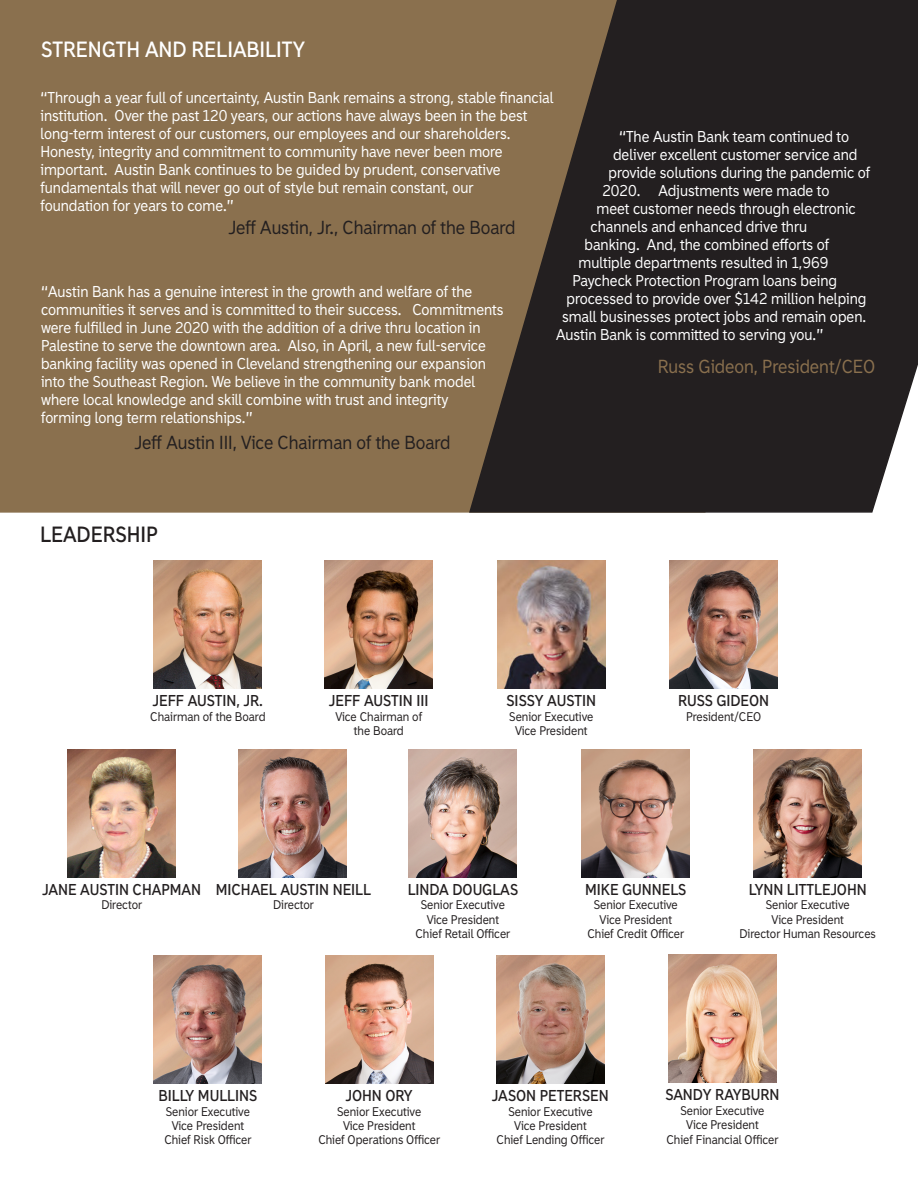
<style>
.page{position:relative;width:918px;height:1188px;background:#fff}
.page>*{position:absolute;margin:0;border:0;box-sizing:border-box;transform-origin:0 0}
.t1{font:700 21px "Madras";color:#fff}
.t2{font:700 21px "Madras";color:#231f20}
.t3{font:18px "Madras";color:#231f20}
.t4{font:18px "Madras";color:#8a704e}
.t5{font:15px/18px "Madras";color:#fff}
.t6{font:700 15px "Madras";color:#231f20}
.t7{font:12px "Madras";color:#231f20}
</style>
<div class="page">
<div style="left:0;top:0;width:468px;height:513px;background:#8a704e"></div>
<svg style="left:468px;top:0;width:450px;height:513px;background:#372f2a"></svg>
<img style="left:154px;top:560px;width:108px;height:129px">
<img style="left:325px;top:560px;width:108px;height:129px">
<img style="left:497px;top:560px;width:108px;height:129px">
<img style="left:670px;top:560px;width:108px;height:129px">
<img style="left:68px;top:749px;width:108px;height:128px">
<img style="left:238px;top:749px;width:108px;height:128px">
<img style="left:754px;top:749px;width:108px;height:128px">
<img style="left:582px;top:749px;width:108px;height:128px">
<img style="left:325px;top:955px;width:108px;height:129px">
<img style="left:497px;top:955px;width:108px;height:129px">
<img style="left:409px;top:749px;width:108px;height:128px">
<img style="left:154px;top:955px;width:108px;height:129px">
<img style="left:668px;top:955px;width:108px;height:128px">
<p class="t1" style="left:41px;top:37px;width:266px">STRENGTH AND RELIABILITY</p>
<p class="t5" style="left:40px;top:88px;width:515px">“Through a year full of uncertainty, Austin Bank remains a strong, stable financial institution. Over the past 120 years, our actions have always been in the best</p>
<p class="t5" style="left:40px;top:124px;width:472px">long-term interest of our customers, our employees and our shareholders.</p>
<p class="t5" style="left:40px;top:142px;width:464px">Honesty, integrity and commitment to community have never been more</p>
<p class="t5" style="left:40px;top:160px;width:462px">important. Austin Bank continues to be guided by prudent, conservative</p>
<p class="t5" style="left:40px;top:178px;width:435px">fundamentals that will never go out of style but remain constant, our</p>
<p class="t5" style="left:40px;top:196px;width:195px">foundation for years to come.”</p>
<p class="t3" style="left:229px;top:216px;width:288px">Jeff Austin, Jr., Chairman of the Board</p>
<p class="t5" style="left:619px;top:128px;width:232px">“The Austin Bank team continued to</p>
<p class="t5" style="left:613px;top:146px;width:246px">deliver excellent customer service and</p>
<p class="t5" style="left:609px;top:164px;width:263px">provide solutions during the pandemic of</p>
<p class="t5" style="left:603px;top:182px;width:229px">2020. Adjustments were made to</p>
<p class="t5" style="left:591px;top:200px;width:267px;text-indent:6px">meet customer needs through electronic channels and enhanced drive thru</p>
<p class="t5" style="left:585px;top:236px;width:246px">banking. And, the combined efforts of</p>
<p class="t5" style="left:579px;top:254px;width:251px">multiple departments resulted in 1,969</p>
<p class="t5" style="left:573px;top:272px;width:266px">Paycheck Protection Program loans being</p>
<p class="t5" style="left:567px;top:290px;width:301px">processed to provide over $142 million helping</p>
<p class="t5" style="left:562px;top:308px;width:306px">small businesses protect jobs and remain open.</p>
<p class="t5" style="left:556px;top:326px;width:269px">Austin Bank is committed to serving you.”</p>
<p class="t4" style="left:658px;top:355px;width:219px">Russ Gideon, President/CEO</p>
<p class="t5" style="left:41px;top:282px;width:464px">“Austin Bank has a genuine interest in the growth and welfare of the communities it serves and is committed to their success. Commitments were fulfilled in June 2020 with the addition of a drive thru location in Palestine to serve the downtown area. Also, in April, a new full-service banking facility was opened in Cleveland strengthening our expansion into the Southeast Region. We believe in the community bank model where local knowledge and skill combine with trust and integrity</p>
<p class="t5" style="left:41px;top:408px;width:213px">forming long term relationships.”</p>
<p class="t3" style="left:135px;top:431px;width:317px">Jeff Austin III, Vice Chairman of the Board</p>
<p class="t2" style="left:40px;top:521px;width:119px">LEADERSHIP</p>
<p class="t6" style="left:153px;top:691px;width:111px">JEFF AUSTIN, JR.</p>
<p class="t7" style="left:150px;top:709px;width:117px">Chairman of the Board</p>
<p class="t6" style="left:329px;top:691px;width:101px">JEFF AUSTIN III</p>
<p class="t7" style="left:335px;top:709px;width:88px">Vice Chairman of</p>
<p class="t7" style="left:354px;top:723px;width:51px">the Board</p>
<p class="t6" style="left:507px;top:691px;width:91px">SISSY AUSTIN</p>
<p class="t7" style="left:509px;top:709px;width:86px">Senior Executive</p>
<p class="t7" style="left:515px;top:723px;width:74px">Vice President</p>
<p class="t6" style="left:678px;top:692px;width:92px">RUSS GIDEON</p>
<p class="t7" style="left:686px;top:709px;width:77px">President/CEO</p>
<p class="t6" style="left:43px;top:880px;width:160px">JANE AUSTIN CHAPMAN</p>
<p class="t7" style="left:101px;top:898px;width:42px">Director</p>
<p class="t6" style="left:216px;top:880px;width:157px">MICHAEL AUSTIN NEILL</p>
<p class="t7" style="left:273px;top:898px;width:42px">Director</p>
<p class="t6" style="left:408px;top:880px;width:112px">LINDA DOUGLAS</p>
<p class="t7" style="left:421px;top:898px;width:86px">Senior Executive</p>
<p class="t7" style="left:427px;top:912px;width:74px">Vice President</p>
<p class="t7" style="left:415px;top:927px;width:96px">Chief Retail Officer</p>
<p class="t6" style="left:585px;top:880px;width:103px">MIKE GUNNELS</p>
<p class="t7" style="left:594px;top:898px;width:86px">Senior Executive</p>
<p class="t7" style="left:600px;top:912px;width:74px">Vice President</p>
<p class="t7" style="left:587px;top:927px;width:98px">Chief Credit Officer</p>
<p class="t6" style="left:749px;top:880px;width:119px">LYNN LITTLEJOHN</p>
<p class="t7" style="left:766px;top:898px;width:86px">Senior Executive</p>
<p class="t7" style="left:772px;top:912px;width:74px">Vice President</p>
<p class="t7" style="left:740px;top:926px;width:138px">Director Human Resources</p>
<p class="t6" style="left:159px;top:1086px;width:100px">BILLY MULLINS</p>
<p class="t7" style="left:166px;top:1104px;width:86px">Senior Executive</p>
<p class="t7" style="left:172px;top:1118px;width:74px">Vice President</p>
<p class="t7" style="left:164px;top:1133px;width:89px">Chief Risk Officer</p>
<p class="t6" style="left:346px;top:1087px;width:68px">JOHN ORY</p>
<p class="t7" style="left:337px;top:1104px;width:86px">Senior Executive</p>
<p class="t7" style="left:343px;top:1118px;width:74px">Vice President</p>
<p class="t7" style="left:318px;top:1133px;width:123px">Chief Operations Officer</p>
<p class="t6" style="left:492px;top:1087px;width:118px">JASON PETERSEN</p>
<p class="t7" style="left:508px;top:1104px;width:86px">Senior Executive</p>
<p class="t7" style="left:514px;top:1118px;width:74px">Vice President</p>
<p class="t7" style="left:497px;top:1133px;width:109px">Chief Lending Officer</p>
<p class="t6" style="left:665px;top:1086px;width:116px">SANDY RAYBURN</p>
<p class="t7" style="left:680px;top:1103px;width:86px">Senior Executive</p>
<p class="t7" style="left:686px;top:1118px;width:74px">Vice President</p>
<p class="t7" style="left:667px;top:1132px;width:113px">Chief Financial Officer</p>
</div>
